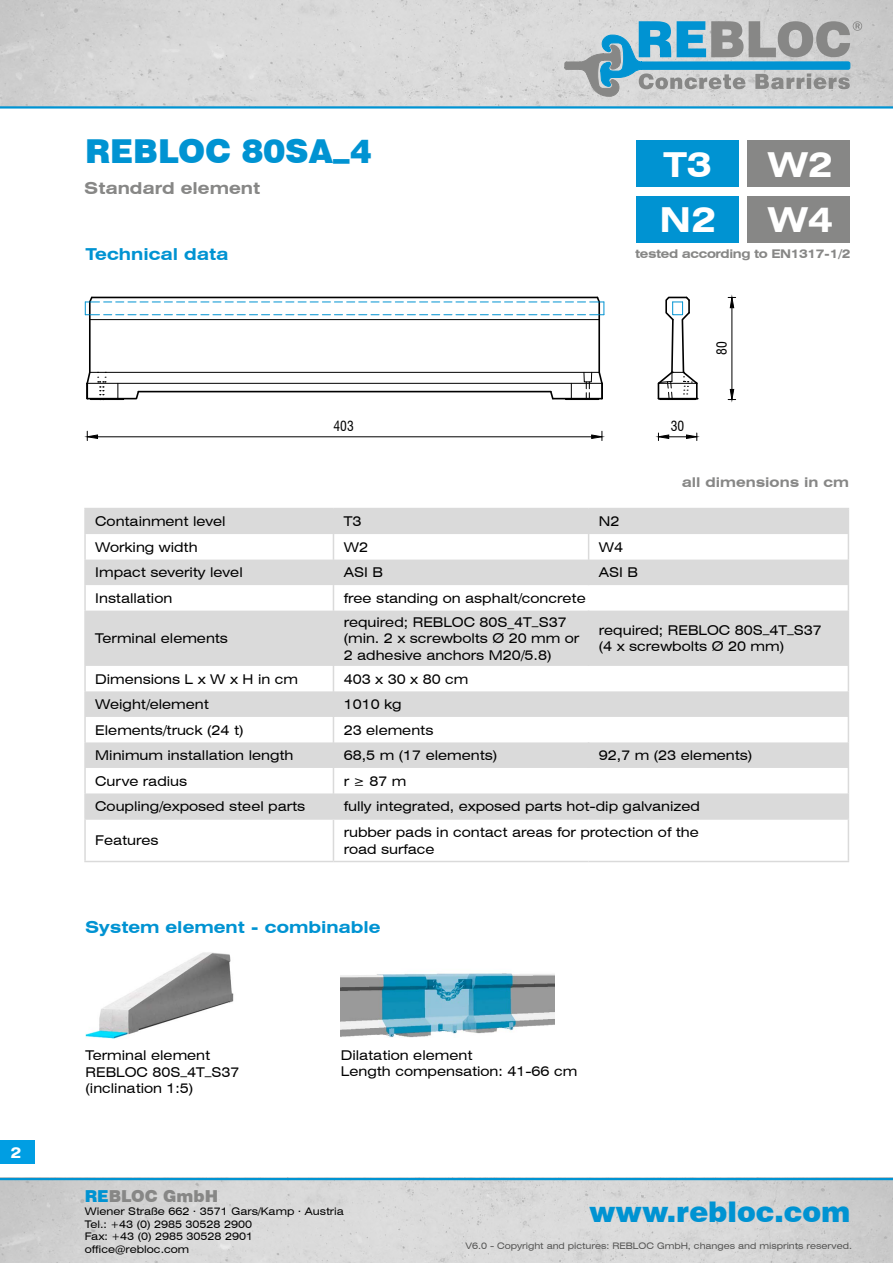
<style>
.page{position:relative;width:893px;height:1263px;background:#fff}
.page>*{position:absolute;margin:0;border:0;box-sizing:border-box;transform-origin:0 0}
.t1{font:700 expanded 34.5px "Swiss 721 BT";color:#fff}
.t2{font:900 33px "Swiss 721 BT";color:#0093d2}
.t3{font:900 28.5px "Swiss 721 BT";color:#0093d2}
.t4{font:700 expanded 16.5px "Swiss 721 BT";color:#0093d2}
.t5{font:700 expanded 16.5px "Swiss 721 BT";color:#878786}
.t6{font:900 16.5px "Swiss 721 BT";color:#878786}
.t7{font:700 expanded 15px "Swiss 721 BT";color:#fff}
.t8{font:expanded 13.5px/16.2px "Swiss 721 BT";color:#000}
.t9{font:700 expanded 13.5px "Swiss 721 BT";color:#878786}
.t10{font:condensed 13.5px "Swiss 721 BT";color:#000}
.t11{font:700 expanded 12px "Swiss 721 BT";letter-spacing:-.03em;color:#878786}
.t12{font:expanded 10.5px/13.2px "Swiss 721 BT";color:#000}
.t13{font:expanded 9px "Swiss 721 BT";color:#545453}
.s1{color:#0093d2}
</style>
<div class="page">
<img style="left:85px;top:952px;width:149px;height:87px">
<img style="left:0;top:0;width:893px;height:106px">
<hr style="left:0;top:106px;width:893px;height:3px;background:#0093d2">
<img style="left:0;top:1180px;width:893px;height:83px">
<hr style="left:0;top:1178px;width:893px;height:2px;background:#0093d2">
<div style="left:0;top:1141px;width:34px;height:23px;background:#009ee3"></div>
<svg style="left:86px;top:509px;width:762px;height:309px;fill:#dadada"></svg>
<svg style="left:333px;top:509px;width:1px;height:102px"></svg>
<svg style="left:333px;top:666px;width:1px;height:152px"></svg>
<hr style="left:333px;top:820px;width:1px;height:41px;background:#dadada">
<hr style="left:333px;top:611px;width:1px;height:55px;background:#dadada">
<hr style="left:84px;top:508px;width:249px;height:1px;background:#dadada">
<hr style="left:84px;top:509px;width:2px;height:25px;background:#dadada">
<hr style="left:333px;top:508px;width:256px;height:1px;background:#dadada">
<hr style="left:589px;top:508px;width:260px;height:1px;background:#dadada">
<hr style="left:84px;top:534px;width:2px;height:26px;background:#dadada">
<hr style="left:84px;top:560px;width:2px;height:25px;background:#dadada">
<svg style="left:588px;top:509px;width:1px;height:76px"></svg>
<hr style="left:84px;top:585px;width:2px;height:26px;background:#dadada">
<svg style="left:848px;top:509px;width:1px;height:102px"></svg>
<hr style="left:84px;top:611px;width:2px;height:55px;background:#dadada">
<hr style="left:588px;top:611px;width:1px;height:55px;background:#dadada">
<hr style="left:848px;top:611px;width:1px;height:55px;background:#dadada">
<hr style="left:84px;top:666px;width:2px;height:25px;background:#dadada">
<hr style="left:84px;top:691px;width:2px;height:26px;background:#dadada">
<hr style="left:84px;top:717px;width:2px;height:25px;background:#dadada">
<hr style="left:84px;top:742px;width:2px;height:26px;background:#dadada">
<svg style="left:588px;top:742px;width:1px;height:26px"></svg>
<hr style="left:84px;top:768px;width:2px;height:25px;background:#dadada">
<hr style="left:84px;top:793px;width:2px;height:25px;background:#dadada">
<svg style="left:848px;top:666px;width:1px;height:152px"></svg>
<hr style="left:84px;top:818px;width:249px;height:2px;background:#dadada">
<hr style="left:84px;top:820px;width:2px;height:41px;background:#dadada">
<hr style="left:333px;top:818px;width:256px;height:2px;background:#dadada">
<hr style="left:589px;top:818px;width:260px;height:2px;background:#dadada">
<hr style="left:848px;top:820px;width:1px;height:41px;background:#dadada">
<hr style="left:84px;top:861px;width:249px;height:1px;background:#dadada">
<hr style="left:333px;top:861px;width:256px;height:1px;background:#dadada">
<hr style="left:589px;top:861px;width:260px;height:1px;background:#dadada">
<svg style="left:84px;top:295px;width:653px;height:146px"></svg>
<svg style="left:564px;top:21px;width:298px;height:76px;background:#96b3c0"></svg>
<div style="left:637px;top:140px;width:102px;height:47px;background:#0093d2"></div>
<div style="left:747px;top:140px;width:102px;height:47px;background:#878786"></div>
<div style="left:637px;top:196px;width:102px;height:46px;background:#0093d2"></div>
<div style="left:747px;top:196px;width:102px;height:46px;background:#878786"></div>
<img style="left:340px;top:973px;width:214px;height:65px">
<p class="t7" style="left:11px;top:1143px;width:12px">2</p>
<h2 class="t2" style="left:85px;top:131px;width:288px">REBLOC 80SA_4</h2>
<p class="t5" style="left:84px;top:178px;width:177px">Standard element</p>
<p class="t4" style="left:86px;top:244px;width:144px">Technical data</p>
<h1 class="t1" style="left:664px;top:144px;width:50px">T3</h1>
<h1 class="t1" style="left:768px;top:144px;width:66px">W2</h1>
<h1 class="t1" style="left:659px;top:199px;width:58px">N2</h1>
<h1 class="t1" style="left:768px;top:199px;width:66px">W4</h1>
<p class="t11" style="left:635px;top:246px;width:217px">tested according to EN1317-1/2</p>
<p class="t10" style="left:714px;top:355px;width:15px;rotate:-90deg">80</p>
<p class="t10" style="left:334px;top:418px;width:22px">403</p>
<p class="t10" style="left:671px;top:418px;width:15px">30</p>
<p class="t9" style="left:682px;top:474px;width:169px">all dimensions in cm</p>
<p class="t8" style="left:95px;top:513px;width:132px">Containment level</p>
<p class="t8" style="left:344px;top:513px;width:19px">T3</p>
<p class="t8" style="left:599px;top:513px;width:22px">N2</p>
<p class="t8" style="left:95px;top:539px;width:104px">Working width</p>
<p class="t8" style="left:344px;top:539px;width:26px">W2</p>
<p class="t8" style="left:599px;top:539px;width:26px">W4</p>
<p class="t8" style="left:95px;top:564px;width:149px">Impact severity level</p>
<p class="t8" style="left:344px;top:564px;width:41px">ASI B</p>
<p class="t8" style="left:599px;top:564px;width:41px">ASI B</p>
<p class="t8" style="left:95px;top:590px;width:79px">Installation</p>
<p class="t8" style="left:344px;top:590px;width:243px">free standing on asphalt/concrete</p>
<p class="t8" style="left:95px;top:630px;width:134px">Terminal elements</p>
<p class="t8" style="left:344px;top:614px;width:237px">required; REBLOC 80S_4T_S37 (min. 2 x screwbolts Ø 20 mm or<br>2 adhesive anchors M20/5.8)</p>
<p class="t8" style="left:599px;top:622px;width:224px">required; REBLOC 80S_4T_S37 (4 x screwbolts Ø 20 mm)</p>
<p class="t8" style="left:95px;top:671px;width:204px">Dimensions L x W x H in cm</p>
<p class="t8" style="left:344px;top:671px;width:126px">403 x 30 x 80 cm</p>
<p class="t8" style="left:95px;top:696px;width:115px">Weight/element</p>
<p class="t8" style="left:344px;top:696px;width:59px">1010 kg</p>
<p class="t8" style="left:95px;top:722px;width:150px">Elements/truck (24 t)</p>
<p class="t8" style="left:344px;top:722px;width:91px">23 elements</p>
<p class="t8" style="left:95px;top:747px;width:200px">Minimum installation length</p>
<p class="t8" style="left:344px;top:747px;width:155px">68,5 m (17 elements)</p>
<p class="t8" style="left:599px;top:747px;width:155px">92,7 m (23 elements)</p>
<p class="t8" style="left:95px;top:773px;width:93px">Curve radius</p>
<p class="t8" style="left:344px;top:773px;width:64px">r≥87m</p>
<p class="t8" style="left:95px;top:798px;width:211px">Coupling/exposed steel parts</p>
<p class="t8" style="left:344px;top:798px;width:358px">fully integrated, exposed parts hot-dip galvanized</p>
<p class="t8" style="left:95px;top:832px;width:65px">Features</p>
<p class="t8" style="left:344px;top:824px;width:357px">rubber pads in contact areas for protection of the road surface</p>
<p class="t4" style="left:85px;top:917px;width:297px">System element - combinable</p>
<p class="t8" style="left:86px;top:1047px;width:156px">Terminal element<br>REBLOC 80S_4T_S37 (inclination 1:5)</p>
<p class="t8" style="left:341px;top:1046px;width:238px">Dilatation element<br>Length compensation: 41-66 cm</p>
<p class="t6" style="left:85px;top:1186px;width:135px"><span class="s1">RE</span>BLOC GmbH</p>
<p class="t12" style="left:85px;top:1204px;width:261px">Wiener Straße 662 . 3571 Gars/Kamp . Austria<br>Tel.: +43 (0) 2985 30528 2900</p>
<p class="t12" style="left:85px;top:1230px;width:170px">Fax: +43 (0) 2985 30528 2901 office@rebloc.com</p>
<p class="t13" style="left:465px;top:1240px;width:388px">V6.0 - Copyright and pictures: REBLOC GmbH, changes and misprints reserved.</p>
<h3 class="t3" style="left:589px;top:1194px;width:263px">www.rebloc.com</h3>
</div>
